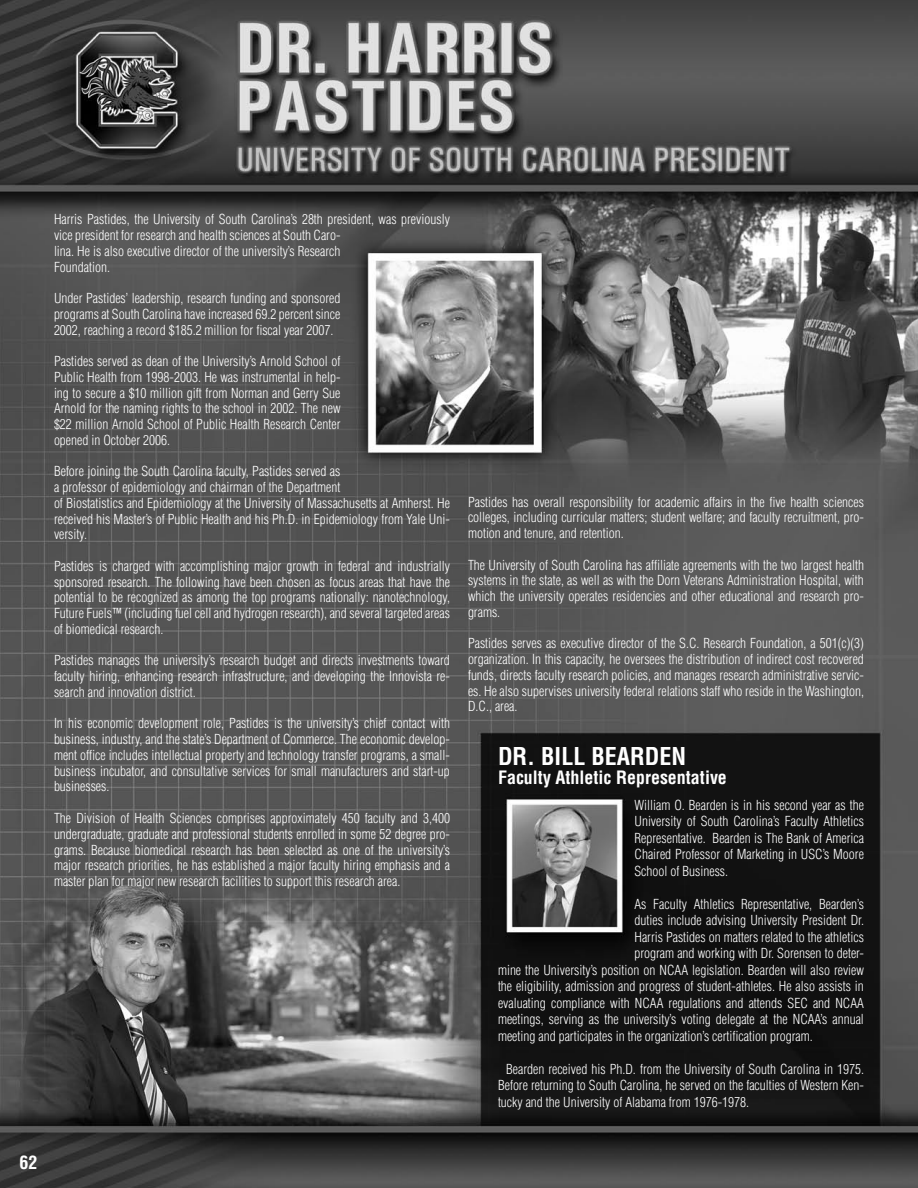
<style>
.page{position:relative;width:918px;height:1188px;background:#fff}
.page>*{position:absolute;margin:0;border:0;box-sizing:border-box;transform-origin:0 0}
.t1{font:700 condensed 24px "Helvetica";color:#fff}
.t2{font:700 condensed 18px "Helvetica";color:#fff}
.t3{font:300 condensed 13.5px/15.8px "Helvetica";color:#fff;text-align:justify}
</style>
<div class="page">
<img style="left:0;top:0;width:918px;height:1188px">
<p class="t3" style="left:54px;top:211px;width:397px;text-align:left">Harris Pastides, the University of South Carolina’s 28th president, was previously vice president for research and health sciences at South Caro-<br>lina. He is also executive director of the university’s Research<br>Foundation.</p>
<p class="t3" style="left:54px;top:290px;width:288px">Under Pastides’ leadership, research funding and sponsored programs at South Carolina have increased 69.2 percent since 2002, reaching a record $185.2 million for fiscal year 2007.</p>
<p class="t3" style="left:54px;top:353px;width:288px">Pastides served as dean of the University’s Arnold School of Public Health from 1998-2003. He was instrumental in help&shy;ing to secure a $10 million gift from Norman and Gerry Sue Arnold for the naming rights to the school in 2002. The new $22 million Arnold School of Public Health Research Center opened in October 2006.</p>
<p class="t3" style="left:54px;top:464px;width:397px;text-align:left">Before joining the South Carolina faculty, Pastides served as<br>a professor of epidemiology and chairman of the Department<br>of Biostatistics and Epidemiology at the University of Massachusetts at Amherst. He received his Master’s of Public Health and his Ph.D. in Epidemiology from Yale Uni&shy;versity.</p>
<p class="t3" style="left:54px;top:558px;width:398px">Pastides is charged with accomplishing major growth in federal and industrially sponsored research. The following have been chosen as focus areas that have the potential to be recognized as among the top programs nationally: nanotechnology, Future Fuels™ (including fuel cell and hydrogen research), and several targeted areas of biomedical research.</p>
<p class="t3" style="left:54px;top:653px;width:398px">Pastides manages the university’s research budget and directs investments toward faculty hiring, enhancing research infrastructure, and developing the Innovista re&shy;search and innovation district.</p>
<p class="t3" style="left:54px;top:716px;width:397px">In his economic development role, Pastides is the university’s chief contact with business, industry, and the state’s Department of Commerce. The economic develop&shy;ment office includes intellectual property and technology transfer programs, a small&shy;business incubator, and consultative services for small manufacturers and start-up businesses.</p>
<p class="t3" style="left:54px;top:810px;width:398px">The Division of Health Sciences comprises approximately 450 faculty and 3,400 undergraduate, graduate and professional students enrolled in some 52 degree pro&shy;grams. Because biomedical research has been selected as one of the university’s major research priorities, he has established a major faculty hiring emphasis and a master plan for major new research facilities to support this research area.</p>
<h2 class="t2" style="left:19px;top:1151px;width:19px">62</h2>
<p class="t3" style="left:468px;top:494px;width:398px">Pastides has overall responsibility for academic affairs in the five health sciences colleges, including curricular matters; student welfare; and faculty recruitment, pro&shy;motion and tenure, and retention.</p>
<p class="t3" style="left:468px;top:557px;width:398px">The University of South Carolina has affiliate agreements with the two largest health systems in the state, as well as with the Dorn Veterans Administration Hospital, with which the university operates residencies and other educational and research pro&shy;grams.</p>
<p class="t3" style="left:468px;top:636px;width:398px">Pastides serves as executive director of the S.C. Research Foundation, a 501(c)(3) organization. In this capacity, he oversees the distribution of indirect cost recovered funds, directs faculty research policies, and manages research administrative servic&shy;es. He also supervises university federal relations staff who reside in the Washington, D.C., area.</p>
<h1 class="t1" style="left:498px;top:742px;width:147px">DR . BILL BEARDEN</h1>
<h2 class="t2" style="left:498px;top:767px;width:230px">Faculty Athletic Representative</h2>
<p class="t3" style="left:634px;top:797px;width:231px;line-height:16.5px">William O. Bearden is in his second year as the University of South Carolina’s Faculty Athletics Representative. Bearden is The Bank of America Chaired Professor of Marketing in USC’s Moore School of Business.</p>
<p class="t3" style="left:634px;top:896px;width:231px">As Faculty Athletics Representative, Bearden’s</p>
<p class="t3" style="left:634px;top:913px;width:231px">duties include advising University President Dr.</p>
<p class="t3" style="left:634px;top:929px;width:231px">Harris Pastides on matters related to the athletics</p>
<p class="t3" style="left:634px;top:946px;width:231px">program and working with Dr. Sorensen to deter-</p>
<p class="t3" style="left:498px;top:962px;width:368px">mine the University’s position on NCAA legislation. Bearden will also review</p>
<p class="t3" style="left:498px;top:979px;width:367px">the eligibility, admission and progress of student-athletes. He also assists in</p>
<p class="t3" style="left:498px;top:995px;width:367px">evaluating compliance with NCAA regulations and attends SEC and NCAA</p>
<p class="t3" style="left:498px;top:1011px;width:367px">meetings, serving as the university’s voting delegate at the NCAA’s annual</p>
<p class="t3" style="left:498px;top:1028px;width:316px">meeting and participates in the organization’s certification program.</p>
<p class="t3" style="left:498px;top:1061px;width:368px;line-height:16.5px;text-indent:8px">Bearden received his Ph.D. from the University of South Carolina in 1975.<br>Before returning to South Carolina, he served on the faculties of Western Ken&shy;tucky and the University of Alabama from 1976-1978.</p>
</div>
